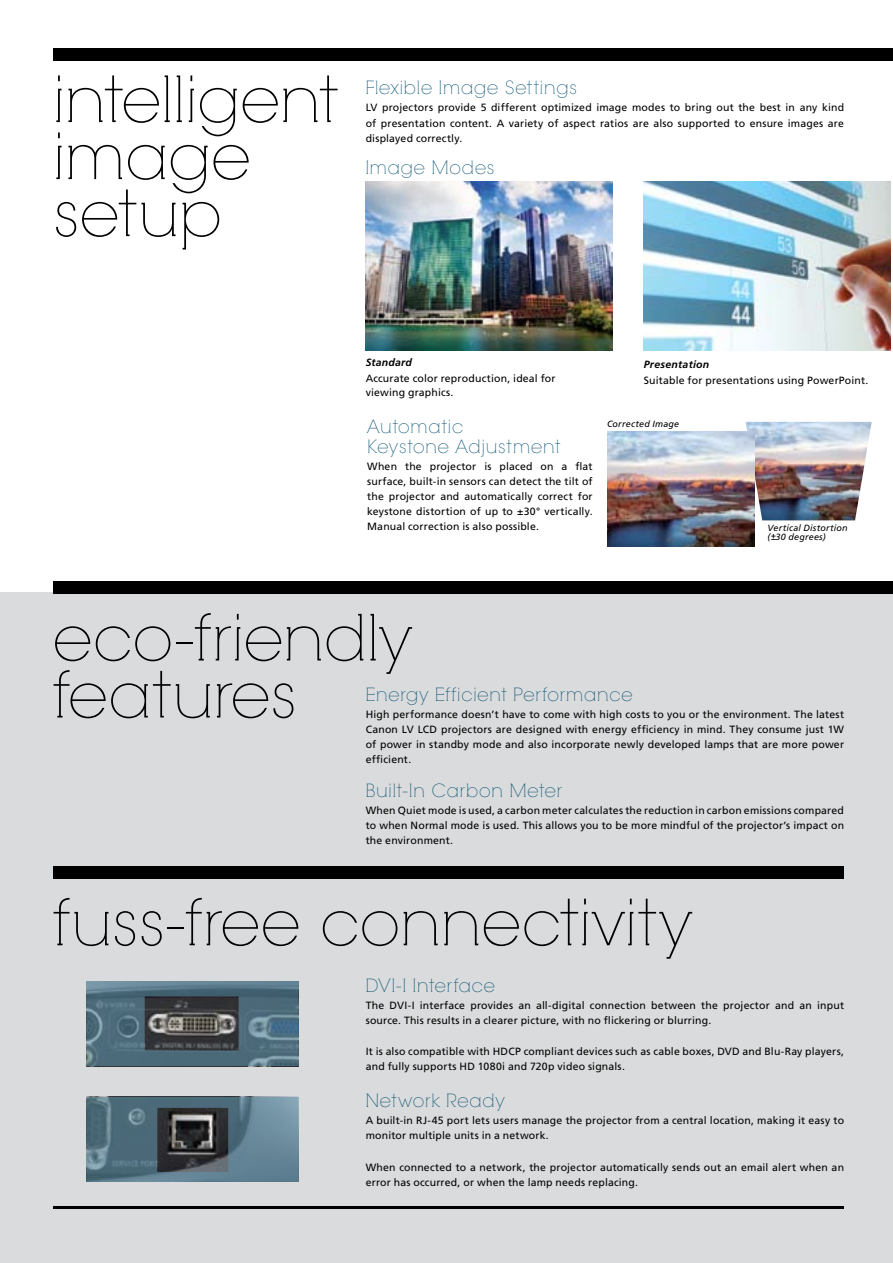
<style>
.page{position:relative;width:893px;height:1263px;background:#fff}
.page>*{position:absolute;margin:0;border:0;box-sizing:border-box;transform-origin:0 0}
.t1{font:63px/57px "RNS Camelia";letter-spacing:.01em;color:#000}
.t2{font:18px/20.1px "RNS Camelia";letter-spacing:.045em;color:#004d6d}
.t3{font:10.5px/15px "Frutiger";letter-spacing:.015em;color:#000}
.t4{font:italic 700 10.5px "Frutiger";letter-spacing:.025em;color:#000}
.t5{font:italic 9px/9px "Frutiger";letter-spacing:.025em;color:#000}
.s1{font-family:"Fibel Nord";font-style:normal;font-size:13.5px}
</style>
<div class="page">
<div style="left:0;top:592px;width:893px;height:671px;background:#dadbdc"></div>
<img style="left:745px;top:422px;width:127px;height:98px">
<img style="left:607px;top:432px;width:148px;height:115px">
<div style="left:53px;top:48px;width:840px;height:13px;background:#000"></div>
<div style="left:53px;top:581px;width:840px;height:13px;background:#000"></div>
<div style="left:53px;top:866px;width:791px;height:13px;background:#000"></div>
<hr style="left:53px;top:1207px;width:791px;height:2px;background:#000">
<img style="left:366px;top:181px;width:246px;height:170px">
<img style="left:644px;top:181px;width:246px;height:170px">
<svg style="left:86px;top:981px;width:213px;height:85px"></svg>
<svg style="left:86px;top:1097px;width:213px;height:85px"></svg>
<h1 class="t1" style="left:53px;top:72px;width:286px">intelligent image setup</h1>
<h2 class="t2" style="left:366px;top:78px;width:213px">Flexible Image Settings</h2>
<p class="t3" style="left:366px;top:100px;width:480px;text-align:justify">LV projectors provide 5 different optimized image modes to bring out the best in any kind of presentation content. A variety of aspect ratios are also supported to ensure images are displayed correctly.</p>
<h2 class="t2" style="left:366px;top:158px;width:130px">Image Modes</h2>
<p class="t4" style="left:366px;top:356px;width:48px">Standard</p>
<p class="t3" style="left:366px;top:371px;width:191px;line-height:14.1px">Accurate color reproduction, ideal for viewing graphics.</p>
<h2 class="t2" style="left:367px;top:417px;width:195px">Automatic<br>Keystone Adjustment</h2>
<p class="t3" style="left:367px;top:459px;width:227px;text-align:justify">When the projector is placed on a flat surface, built-in sensors can detect the tilt of the projector and automatically correct for keystone distortion of up to ±30° vertically.<br>Manual correction is also possible.</p>
<p class="t4" style="left:644px;top:358px;width:67px">Presentation</p>
<p class="t3" style="left:644px;top:373px;width:226px">Suitable for presentations using PowerPoint.</p>
<p class="t5" style="left:607px;top:420px;width:74px">Corrected Image</p>
<p class="t5" style="left:767px;top:524px;width:82px">Vertical Distortion (<span class="s1">±</span>30 degrees)</p>
<h1 class="t1" style="left:53px;top:611px;width:359px">eco-friendly features</h1>
<h2 class="t2" style="left:366px;top:685px;width:269px">Energy Efficient Performance</h2>
<p class="t3" style="left:366px;top:707px;width:480px;text-align:justify">High performance doesn’t have to come with high costs to you or the environment. The latest Canon LV LCD projectors are designed with energy efficiency in mind. They consume just 1W of power in standby mode and also incorporate newly developed lamps that are more power efficient.</p>
<h2 class="t2" style="left:366px;top:780px;width:198px">Built-In Carbon Meter</h2>
<p class="t3" style="left:366px;top:802px;width:480px;text-align:justify">When Quiet mode is used, a carbon meter calculates the reduction in carbon emissions compared to when Normal mode is used. This allows you to be more mindful of the projector’s impact on the environment.</p>
<h1 class="t1" style="left:53px;top:896px;width:639px">fuss-free connectivity</h1>
<h2 class="t2" style="left:366px;top:975px;width:131px">DVI-I Interface</h2>
<p class="t3" style="left:366px;top:997px;width:480px">The DVI-I interface provides an all-digital connection between the projector and an input source. This results in a clearer picture, with no flickering or blurring.</p>
<p class="t3" style="left:366px;top:1044px;width:480px">It is also compatible with HDCP compliant devices such as cable boxes, DVD and Blu-Ray players, and fully supports HD 1080i and 720p video signals.</p>
<h2 class="t2" style="left:366px;top:1091px;width:140px">Network Ready</h2>
<p class="t3" style="left:366px;top:1113px;width:480px">A built-in RJ-45 port lets users manage the projector from a central location, making it easy to monitor multiple units in a network.</p>
<p class="t3" style="left:366px;top:1159px;width:480px">When connected to a network, the projector automatically sends out an email alert when an error has occurred, or when the lamp needs replacing.</p>
</div>
